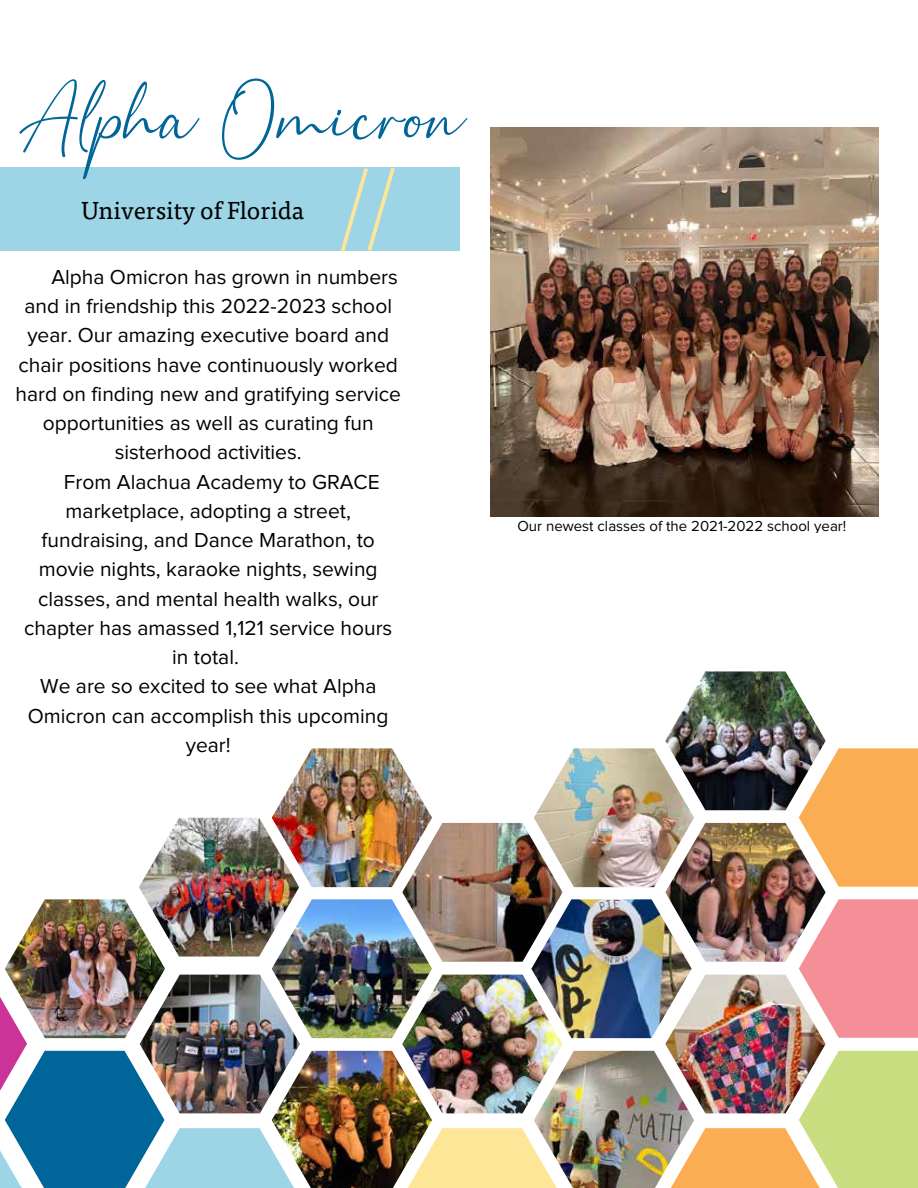
<style>
.page{position:relative;width:918px;height:1188px;background:#fff}
.page>*{position:absolute;margin:0;border:0;box-sizing:border-box;transform-origin:0 0}
.t1{font:51px "Balista";color:#069}
.t2{font:24.6px "Tisa Pro";color:#000}
.t3{font:21px "Proxima Nova";color:#000}
.t4{font:15px "Proxima Nova";color:#000}
</style>
<div class="page">
<img style="left:402px;top:823px;width:161px;height:139px">
<img style="left:531px;top:899px;width:161px;height:139px">
<img style="left:402px;top:975px;width:161px;height:138px">
<img style="left:272px;top:899px;width:160px;height:139px">
<img style="left:665px;top:671px;width:161px;height:139px">
<img style="left:272px;top:748px;width:160px;height:139px">
<img style="left:534px;top:748px;width:160px;height:139px">
<img style="left:665px;top:823px;width:161px;height:139px">
<img style="left:665px;top:975px;width:161px;height:76px">
<img style="left:534px;top:1051px;width:137px;height:137px">
<img style="left:294px;top:1051px;width:138px;height:137px">
<img style="left:167px;top:975px;width:133px;height:138px">
<img style="left:139px;top:818px;width:160px;height:139px">
<img style="left:5px;top:899px;width:160px;height:98px">
<svg style="left:799px;top:748px;width:119px;height:139px;background:#f3b166"></svg>
<svg style="left:799px;top:899px;width:119px;height:139px;background:#ef999f"></svg>
<img style="left:671px;top:1051px;width:247px;height:137px">
<svg style="left:408px;top:1128px;width:149px;height:60px"></svg>
<img style="left:0;top:997px;width:294px;height:191px">
<div style="left:0;top:167px;width:459px;height:84px;background:#9ed5e6"></div>
<svg style="left:341px;top:167px;width:54px;height:84px"></svg>
<img style="left:490px;top:128px;width:389px;height:389px">
<h1 class="t1" style="left:17px;top:89px;width:450px">Alpha Omicron</h1>
<p class="t2" style="left:81px;top:192px;width:225px">University of Florida</p>
<p class="t3" style="left:51px;top:265px;width:348px">Alpha Omicron has grown in numbers</p>
<p class="t3" style="left:25px;top:294px;width:369px">and in friendship this 2022-2023 school</p>
<p class="t3" style="left:27px;top:324px;width:363px">year. Our amazing executive board and</p>
<p class="t3" style="left:19px;top:353px;width:381px">chair positions have continuously worked</p>
<p class="t3" style="left:16px;top:382px;width:387px">hard on finding new and gratifying service</p>
<p class="t3" style="left:43px;top:411px;width:332px">opportunities as well as curating fun</p>
<p class="t3" style="left:115px;top:441px;width:189px">sisterhood activities.</p>
<p class="t3" style="left:64px;top:470px;width:317px">From Alachua Academy to GRACE</p>
<p class="t3" style="left:66px;top:499px;width:287px">marketplace, adopting a street,</p>
<p class="t3" style="left:42px;top:528px;width:335px">fundraising, and Dance Marathon, to</p>
<p class="t3" style="left:39px;top:558px;width:340px">movie nights, karaoke nights, sewing</p>
<p class="t3" style="left:38px;top:587px;width:342px">classes, and mental health walks, our</p>
<p class="t3" style="left:24px;top:616px;width:370px">chapter has amassed 1,121 service hours</p>
<p class="t3" style="left:172px;top:645px;width:68px">in total.</p>
<p class="t3" style="left:40px;top:675px;width:338px">We are so excited to see what Alpha</p>
<p class="t3" style="left:28px;top:704px;width:362px">Omicron can accomplish this upcoming</p>
<p class="t3" style="left:186px;top:733px;width:46px">year!</p>
<p class="t4" style="left:518px;top:518px;width:330px">Our newest classes of the 2021-2022 school year!</p>
</div>
